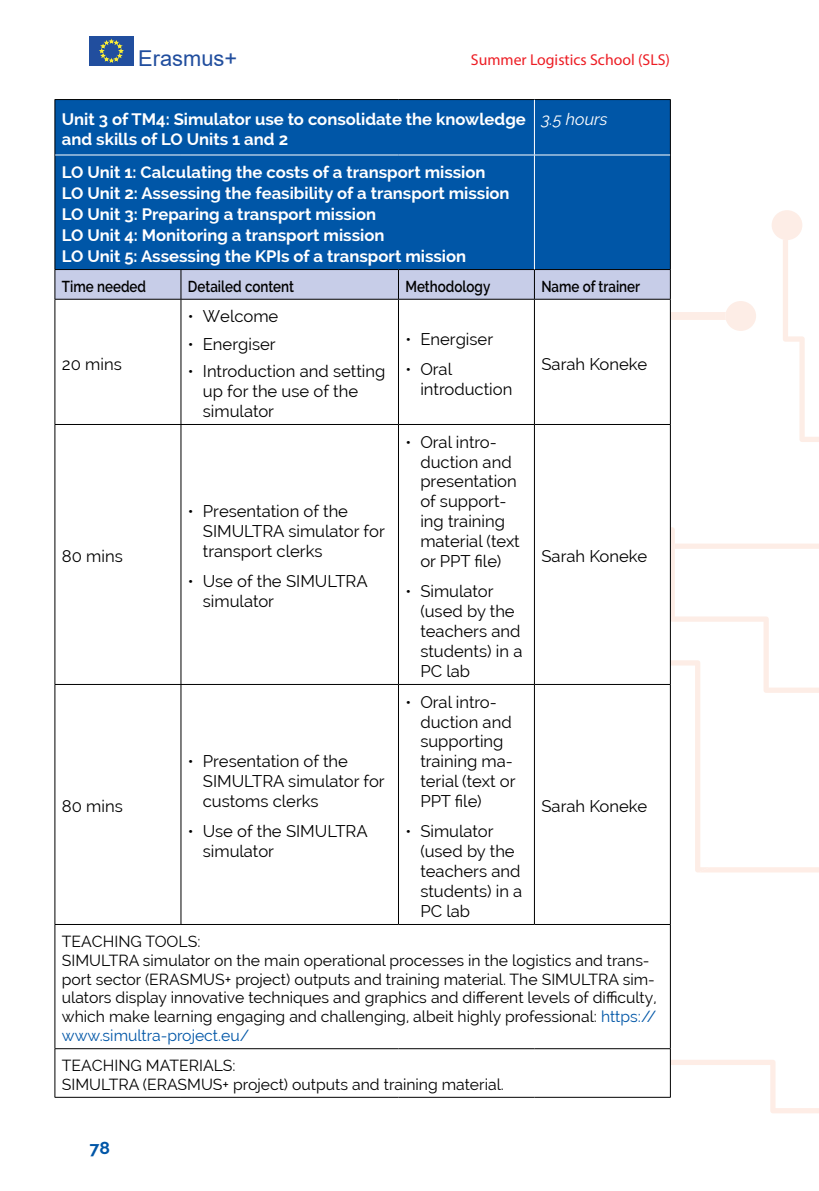
<style>
.page{position:relative;width:819px;height:1191px;background:#fff}
.page>*{position:absolute;margin:0;border:0;box-sizing:border-box;transform-origin:0 0}
.t1{font:21.88px "Arial";color:#214e9e}
.t2{font:700 17.5px "Raleway";color:#0056a7}
.t3{font:16.62px/19.9px "Raleway";color:#000}
.t4{font:700 16.62px/21px "Raleway";color:#fff}
.t5{font:italic 16.62px "Raleway";color:#fff}
.t6{font:15.75px/18.9px "Raleway";color:#000}
.t7{font:600 15.75px "Raleway";color:#000;scale:.85 1}
.t8{font:15.75px "Myriad Pro";color:#ed1d24}
.s1{color:#0056a7}
</style>
<div class="page">
<svg style="left:695px;top:693px;width:124px;height:179px"></svg>
<svg style="left:670px;top:240px;width:149px;height:453px"></svg>
<svg style="left:670px;top:1048px;width:149px;height:65px"></svg>
<svg style="left:772px;top:210px;width:30px;height:30px"></svg>
<div style="left:89px;top:36px;width:44px;height:30px;background:#214e9e"></div>
<svg style="left:100px;top:39px;width:23px;height:23px"></svg>
<div style="left:56px;top:100px;width:614px;height:169px;background:#0056a7"></div>
<hr style="left:55px;top:99px;width:126px;height:1px;background:#000">
<hr style="left:55px;top:100px;width:1px;height:55px;background:#000">
<hr style="left:181px;top:99px;width:217px;height:1px;background:#000">
<hr style="left:398px;top:99px;width:136px;height:1px;background:#000">
<hr style="left:534px;top:99px;width:136px;height:1px;background:#000">
<hr style="left:670px;top:100px;width:1px;height:55px;background:#000">
<hr style="left:55px;top:155px;width:1px;height:114px;background:#000">
<hr style="left:670px;top:155px;width:1px;height:114px;background:#000">
<svg style="left:55px;top:269px;width:701px;height:227px"></svg>
<hr style="left:55px;top:299px;width:126px;height:1px;background:#000">
<hr style="left:55px;top:299px;width:1px;height:125px;background:#000">
<hr style="left:181px;top:299px;width:217px;height:1px;background:#000">
<hr style="left:181px;top:299px;width:1px;height:125px;background:#000">
<hr style="left:398px;top:299px;width:136px;height:1px;background:#000">
<hr style="left:398px;top:299px;width:1px;height:125px;background:#000">
<hr style="left:534px;top:299px;width:136px;height:1px;background:#000">
<hr style="left:534px;top:299px;width:1px;height:125px;background:#000">
<hr style="left:670px;top:299px;width:1px;height:125px;background:#000">
<hr style="left:55px;top:424px;width:126px;height:1px;background:#000">
<hr style="left:55px;top:425px;width:1px;height:259px;background:#000">
<hr style="left:181px;top:424px;width:217px;height:1px;background:#000">
<hr style="left:181px;top:425px;width:1px;height:259px;background:#000">
<hr style="left:398px;top:424px;width:136px;height:1px;background:#000">
<hr style="left:398px;top:425px;width:1px;height:259px;background:#000">
<hr style="left:534px;top:424px;width:136px;height:1px;background:#000">
<hr style="left:534px;top:425px;width:1px;height:259px;background:#000">
<hr style="left:670px;top:425px;width:1px;height:259px;background:#000">
<hr style="left:55px;top:684px;width:126px;height:1px;background:#000">
<hr style="left:55px;top:685px;width:1px;height:239px;background:#000">
<hr style="left:181px;top:684px;width:217px;height:1px;background:#000">
<hr style="left:181px;top:685px;width:1px;height:239px;background:#000">
<hr style="left:398px;top:684px;width:136px;height:1px;background:#000">
<hr style="left:398px;top:685px;width:1px;height:239px;background:#000">
<hr style="left:534px;top:684px;width:136px;height:1px;background:#000">
<hr style="left:534px;top:685px;width:1px;height:239px;background:#000">
<hr style="left:670px;top:685px;width:1px;height:239px;background:#000">
<hr style="left:55px;top:924px;width:126px;height:1px;background:#000">
<hr style="left:55px;top:924px;width:1px;height:124px;background:#000">
<hr style="left:181px;top:924px;width:217px;height:1px;background:#000">
<hr style="left:398px;top:924px;width:136px;height:1px;background:#000">
<hr style="left:534px;top:924px;width:136px;height:1px;background:#000">
<hr style="left:670px;top:924px;width:1px;height:124px;background:#000">
<hr style="left:55px;top:1048px;width:126px;height:1px;background:#000">
<hr style="left:55px;top:1049px;width:1px;height:48px;background:#000">
<hr style="left:181px;top:1048px;width:217px;height:1px;background:#000">
<hr style="left:398px;top:1048px;width:136px;height:1px;background:#000">
<hr style="left:534px;top:1048px;width:136px;height:1px;background:#000">
<hr style="left:670px;top:1049px;width:1px;height:48px;background:#000">
<hr style="left:55px;top:1097px;width:126px;height:1px;background:#000">
<hr style="left:181px;top:1097px;width:217px;height:1px;background:#000">
<hr style="left:398px;top:1097px;width:136px;height:1px;background:#000">
<hr style="left:534px;top:1097px;width:136px;height:1px;background:#000">
<hr style="left:55px;top:155px;width:126px;height:1px;background:#fff">
<hr style="left:181px;top:155px;width:217px;height:1px;background:#fff">
<hr style="left:398px;top:155px;width:136px;height:1px;background:#fff">
<hr style="left:534px;top:155px;width:136px;height:1px;background:#fff">
<hr style="left:534px;top:100px;width:1px;height:55px;background:#fff">
<hr style="left:534px;top:155px;width:1px;height:114px;background:#fff">
<h1 class="t1" style="left:138px;top:43px;width:100px">Erasmus+</h1>
<p class="t8" style="left:471px;top:50px;width:201px">Summer Logistics School (SLS)</p>
<p class="t4" style="left:62px;top:109px;width:465px;line-height:19.9px">Unit 3 of TM4: Simulator use to consolidate the knowledge and skills of LO Units 1 and 2</p>
<p class="t5" style="left:541px;top:110px;width:68px">3.5 hours</p>
<p class="t4" style="left:62px;top:162px;width:449px">LO Unit 1: Calculating the costs of a transport mission LO Unit 2: Assessing the feasibility of a transport mission LO Unit 3: Preparing a transport mission<br>LO Unit 4: Monitoring a transport mission<br>LO Unit 5: Assessing the KPIs of a transport mission</p>
<p class="t7" style="left:62px;top:277px;width:100px">Time needed</p>
<p class="t7" style="left:188px;top:277px;width:126px">Detailed content</p>
<p class="t7" style="left:405px;top:277px;width:101px">Methodology</p>
<p class="t7" style="left:541px;top:277px;width:118px">Name of trainer</p>
<p class="t3" style="left:62px;top:354px;width:61px">20 mins</p>
<p class="t3" style="left:62px;top:546px;width:62px">80 mins</p>
<p class="t3" style="left:62px;top:796px;width:62px">80 mins</p>
<p class="t3" style="left:188px;top:306px;width:92px">• Welcome</p>
<p class="t3" style="left:188px;top:334px;width:89px">• Energiser</p>
<p class="t3" style="left:203px;top:361px;width:184px;text-indent:-15px">• Introduction and setting up for the use of the simulator</p>
<p class="t3" style="left:203px;top:501px;width:183px;text-indent:-15px">• Presentation of the<br>SIMULTRA simulator for transport clerks</p>
<p class="t3" style="left:203px;top:571px;width:166px;text-indent:-15px">• Use of the SIMULTRA simulator</p>
<p class="t3" style="left:203px;top:751px;width:183px;text-indent:-15px">• Presentation of the<br>SIMULTRA simulator for customs clerks</p>
<p class="t3" style="left:203px;top:821px;width:166px;text-indent:-15px">• Use of the SIMULTRA simulator</p>
<p class="t3" style="left:405px;top:329px;width:89px">• Energiser</p>
<p class="t3" style="left:420px;top:359px;width:93px;text-indent:-15px">• Oral introduction</p>
<p class="t3" style="left:541px;top:354px;width:107px">Sarah Koneke</p>
<p class="t3" style="left:420px;top:432px;width:101px;text-indent:-15px">• Oral intro&shy;duction and presentation of support&shy;ing training material (text or PPT file)</p>
<p class="t3" style="left:420px;top:581px;width:104px;text-indent:-15px">• Simulator (used by the teachers and students) in a<br>PC lab</p>
<p class="t3" style="left:420px;top:691px;width:97px;text-indent:-15px">• Oral intro&shy;duction and supporting training ma&shy;terial (text or<br>PPT file)</p>
<p class="t3" style="left:420px;top:821px;width:104px;text-indent:-15px">• Simulator (used by the teachers and students) in a<br>PC lab</p>
<p class="t3" style="left:541px;top:546px;width:107px">Sarah Koneke</p>
<p class="t3" style="left:541px;top:796px;width:107px">Sarah Koneke</p>
<p class="t6" style="left:62px;top:931px;width:596px">TEACHING TOOLS:<br>SIMULTRA simulator on the main operational processes in the logistics and trans&shy;port sector (ERASMUS+ project) outputs and training material. The SIMULTRA sim&shy;ulators display innovative techniques and graphics and different levels of difficulty, which make learning engaging and challenging, albeit highly professional: <span class="s1">https:// www.simultra-project.eu/</span></p>
<p class="t6" style="left:62px;top:1056px;width:443px">TEACHING MATERIALS:<br>SIMULTRA (ERASMUS+ project) outputs and training material.</p>
<p class="t2" style="left:89px;top:1137px;width:22px">78</p>
</div>
